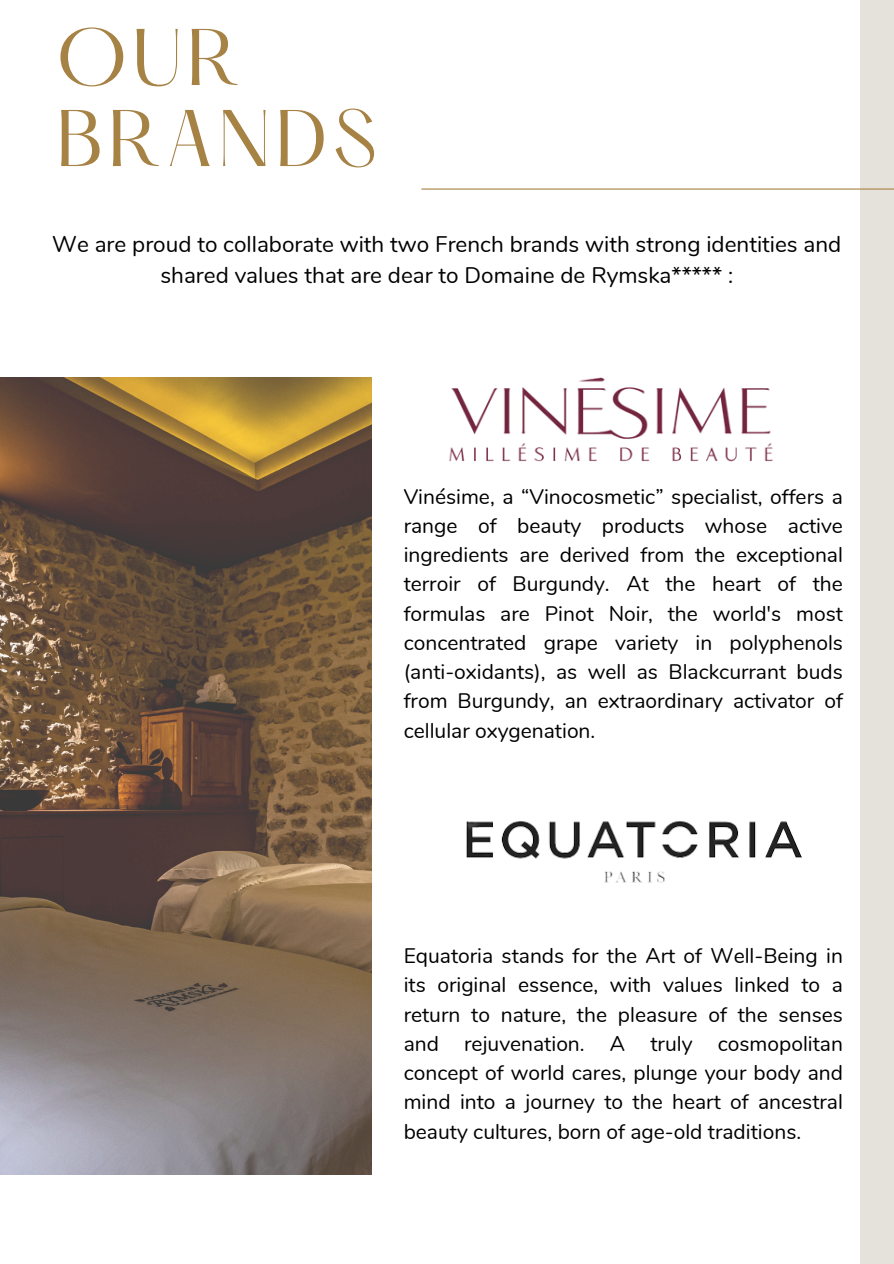
<style>
.page{position:relative;width:894px;height:1264px;background:#fff}
.page>*{position:absolute;margin:0;border:0;box-sizing:border-box;transform-origin:0 0}
.t1{font:70.05px/81px "Hatton";letter-spacing:.07em;color:#a68245}
.t2{font:22.5px/31.5px "Nunito";color:#000;text-align:center}
.t3{font:21px/29.2px "Nunito";color:#000;text-align:justify}
</style>
<div class="page">
<div style="left:860px;top:0;width:33px;height:1263px;background:#e4e2da"></div>
<hr style="left:421px;top:188px;width:472px;height:2px;background:#a68245">
<img style="left:0;top:377px;width:371px;height:797px">
<img style="left:449px;top:377px;width:324px;height:85px">
<img style="left:466px;top:821px;width:336px;height:62px">
<p class="t1" style="left:56px;top:25px;width:322px">OUR<br>BRANDS</p>
<p class="t2" style="left:52px;top:228px;width:790px">We are proud to collaborate with two French brands with strong identities and shared values that are dear to Domaine de Rymska***** :</p>
<h1 class="t3" style="left:403px;top:482px;width:440px">Vinésime, a “Vinocosmetic” specialist, offers a range of beauty products whose active ingredients are derived from the exceptional terroir of Burgundy. At the heart of the formulas are Pinot Noir, the world's most concentrated grape variety in polyphenols (anti-oxidants), as well as Blackcurrant buds from Burgundy, an extraordinary activator of cellular oxygenation.</h1>
<p class="t3" style="left:403px;top:941px;width:440px">Equatoria stands for the Art of Well-Being in its original essence, with values linked to a return to nature, the pleasure of the senses and rejuvenation. A truly cosmopolitan concept of world cares, plunge your body and mind into a journey to the heart of ancestral beauty cultures, born of age-old traditions.</p>
</div>
